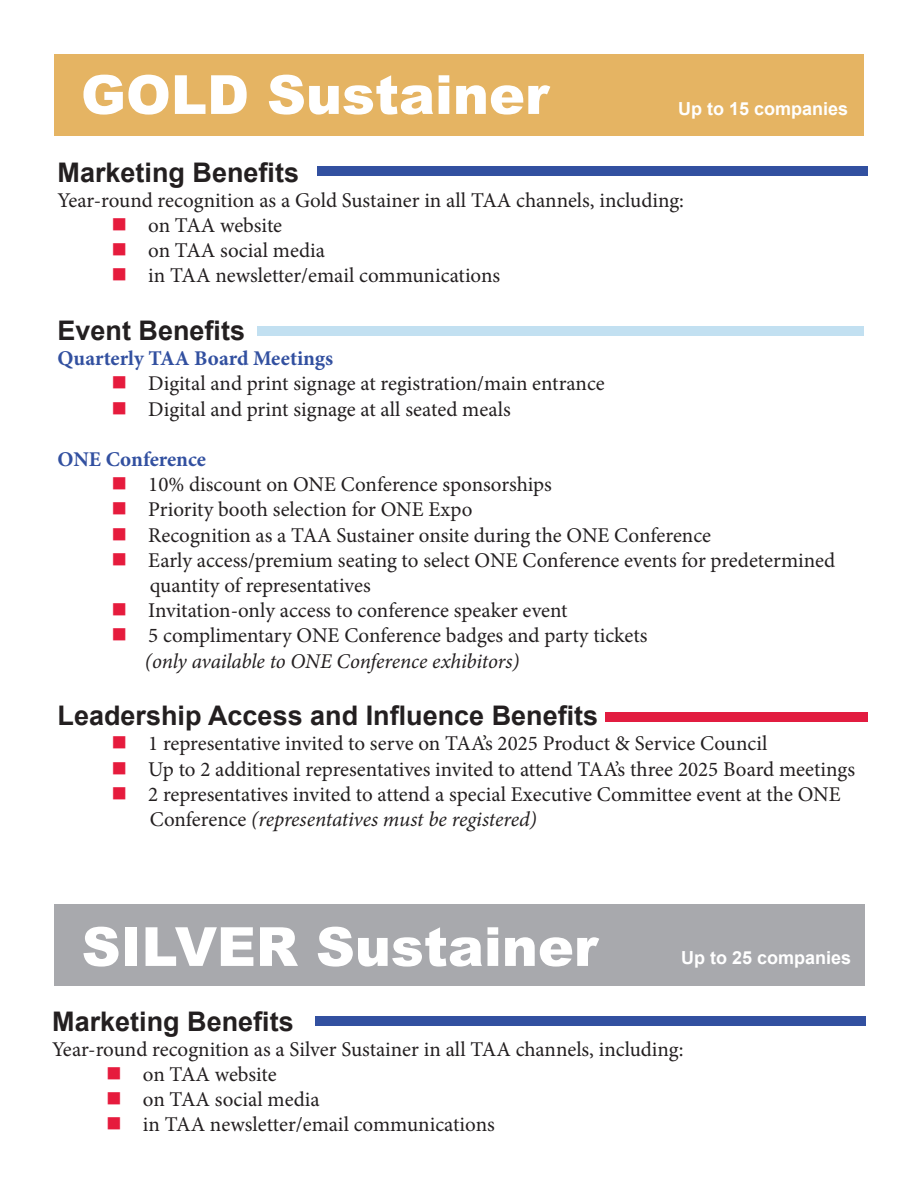
<style>
.page{position:relative;width:918px;height:1188px;background:#fff}
.page>*{position:absolute;margin:0;border:0;box-sizing:border-box;transform-origin:0 0}
.t1{font:900 54px "Arial";color:#fff}
.t2{font:700 27px "Arial";color:#231f20}
.t3{font:21px/25.2px "Minion Pro";color:#231f20}
.t4{font:italic 21px "Minion Pro";letter-spacing:-.01em;color:#231f20}
.t5{font:700 21px "Minion Pro";color:#3250a0}
.t6{font:700 18px "Arial";color:#fff}
.s1{color:#e61b3d}
.s2{font-style:italic}
</style>
<div class="page">
<div style="left:54px;top:54px;width:810px;height:81px;background:#e5b463"></div>
<div style="left:317px;top:166px;width:551px;height:9px;background:#3250a0"></div>
<div style="left:257px;top:326px;width:607px;height:9px;background:#c2e0f1"></div>
<div style="left:605px;top:712px;width:263px;height:9px;background:#e21c40"></div>
<div style="left:55px;top:904px;width:810px;height:82px;background:#a8a9ad"></div>
<div style="left:315px;top:1016px;width:551px;height:9px;background:#3250a0"></div>
<p class="t1" style="left:81px;top:55px;width:469px">GOLD Sustainer</p>
<p class="t6" style="left:678px;top:96px;width:172px">Up to 15 companies</p>
<p class="t2" style="left:58px;top:153px;width:243px">Marketing Benefits</p>
<p class="t3" style="left:58px;top:188px;width:628px">Year-round recognition as a Gold Sustainer in all TAA channels, including:</p>
<p class="t3" style="left:112px;top:213px;width:172px"><span class="s1">■</span> on TAA website</p>
<p class="t3" style="left:112px;top:238px;width:215px"><span class="s1">■</span> on TAA social media</p>
<p class="t3" style="left:112px;top:263px;width:390px"><span class="s1">■</span> in TAA newsletter/email communications</p>
<p class="t2" style="left:58px;top:312px;width:189px">Event Benefits</p>
<p class="t5" style="left:58px;top:344px;width:277px">Quarterly TAA Board Meetings</p>
<p class="t3" style="left:112px;top:371px;width:495px"><span class="s1">■</span> Digital and print signage at registration/main entrance</p>
<p class="t3" style="left:112px;top:396px;width:401px"><span class="s1">■</span> Digital and print signage at all seated meals</p>
<p class="t5" style="left:58px;top:445px;width:150px">ONE Conference</p>
<p class="t3" style="left:112px;top:472px;width:442px"><span class="s1">■</span> 10% discount on ONE Conference sponsorships</p>
<p class="t3" style="left:112px;top:497px;width:362px"><span class="s1">■</span> Priority booth selection for ONE Expo</p>
<p class="t3" style="left:112px;top:522px;width:601px"><span class="s1">■</span> Recognition as a TAA Sustainer onsite during the ONE Conference</p>
<p class="t3" style="left:112px;top:548px;width:725px"><span class="s1">■</span> Early access/premium seating to select ONE Conference events for predetermined</p>
<p class="t3" style="left:150px;top:573px;width:223px">quantity of representatives</p>
<p class="t3" style="left:112px;top:598px;width:458px"><span class="s1">■</span> Invitation-only access to conference speaker event</p>
<p class="t3" style="left:112px;top:623px;width:537px"><span class="s1">■</span> 5 complimentary ONE Conference badges and party tickets</p>
<p class="t4" style="left:145px;top:647px;width:376px">(only available to ONE Conference exhibitors)</p>
<p class="t2" style="left:58px;top:697px;width:542px">Leadership Access and Influence Benefits</p>
<p class="t3" style="left:112px;top:731px;width:657px"><span class="s1">■</span> 1 representative invited to serve on TAA’s 2025 Product &amp; Service Council</p>
<p class="t3" style="left:112px;top:756px;width:745px"><span class="s1">■</span> Up to 2 additional representatives invited to attend TAA’s three 2025 Board meetings</p>
<p class="t3" style="left:150px;top:782px;width:693px;text-indent:-38px"><span class="s1">■</span> 2 representatives invited to attend a special Executive Committee event at the ONE<br>Conference <span class="s2">(representatives must be registered)</span></p>
<p class="t1" style="left:82px;top:907px;width:518px">SILVER Sustainer</p>
<p class="t6" style="left:681px;top:945px;width:172px">Up to 25 companies</p>
<p class="t2" style="left:52px;top:1002px;width:243px">Marketing Benefits</p>
<p class="t3" style="left:52px;top:1037px;width:633px">Year-round recognition as a Silver Sustainer in all TAA channels, including:</p>
<p class="t3" style="left:106px;top:1062px;width:172px"><span class="s1">■</span> on TAA website</p>
<p class="t3" style="left:106px;top:1087px;width:215px"><span class="s1">■</span> on TAA social media</p>
<p class="t3" style="left:106px;top:1112px;width:390px"><span class="s1">■</span> in TAA newsletter/email communications</p>
</div>
